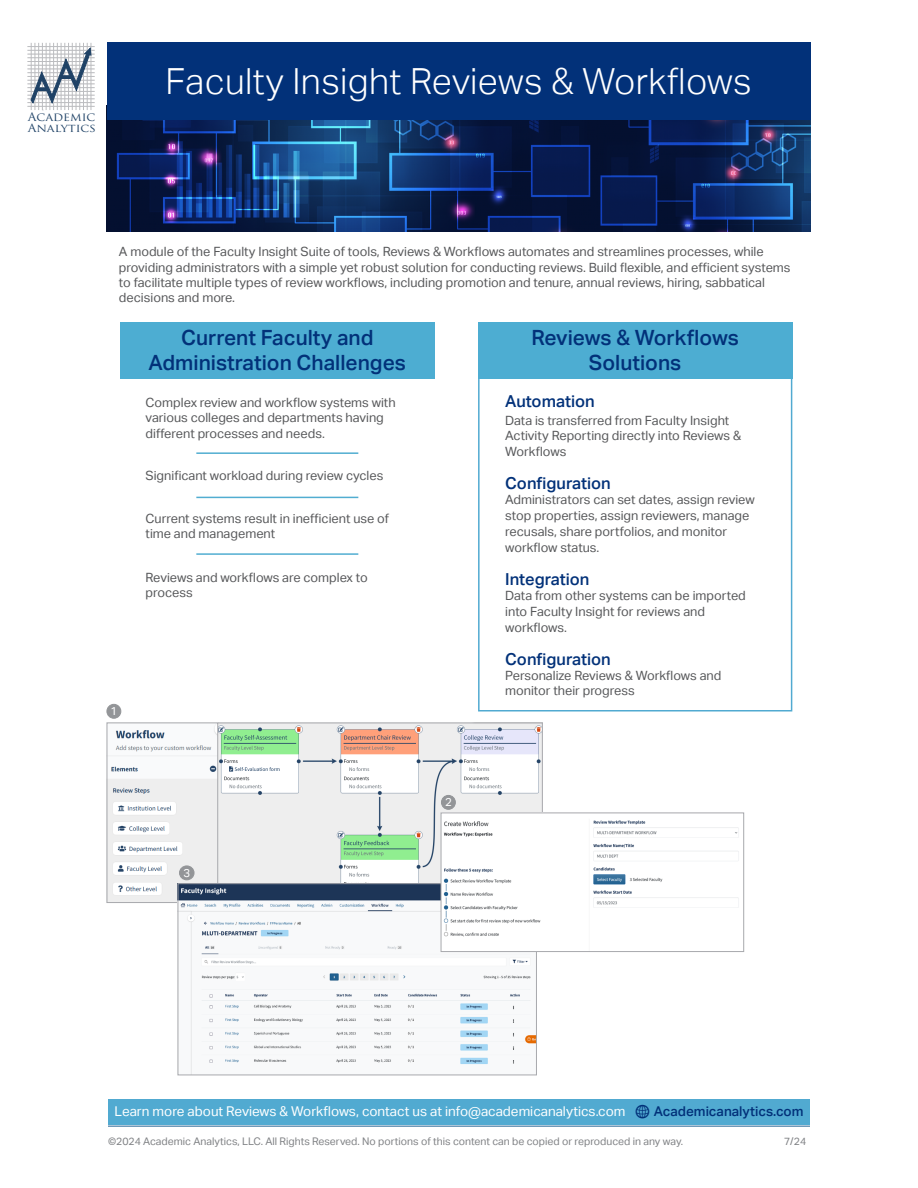
<style>
.page{position:relative;width:918px;height:1188px;background:#fff}
.page>*{position:absolute;margin:0;border:0;box-sizing:border-box;transform-origin:0 0}
.t1{font:300 36px "Aktiv Grotesk";letter-spacing:.01em;color:#fff}
.t2{font:500 21px/25.2px "Aktiv Grotesk";color:#023179;text-align:center}
.t3{font:500 16.5px "Aktiv Grotesk";color:#023179}
.t4{font:13.5px "Aktiv Grotesk";color:#fff}
.t5{font:12.75px/15.3px "Aktiv Grotesk";color:#57585a}
.t6{font:11.55px "Trajan Pro";color:#1f4266;scale:1.08 1}
.t7{font:11.55px "Aktiv Grotesk";color:#fff}
.t8{font:11.25px "Trajan Pro";color:#1f4266;scale:1.11 1}
.Paragraph_Style_1{font:10.5px "Aktiv Grotesk";color:#808285}
.s1{font-family:"Modern Pictograms";font-size:21px;color:#023179}
.s2{font-weight:500;color:#023179}
</style>
<div class="page">
<img style="left:596px;top:120px;width:214px;height:111px">
<hr style="left:27px;top:106px;width:68px;height:1px;background:#bcbdc0">
<hr style="left:27px;top:102px;width:68px;height:1px;background:#bcbdc0">
<hr style="left:27px;top:99px;width:68px;height:1px;background:#bcbdc0">
<hr style="left:27px;top:95px;width:68px;height:1px;background:#bcbdc0">
<hr style="left:27px;top:91px;width:68px;height:1px;background:#bcbdc0">
<hr style="left:27px;top:87px;width:68px;height:1px;background:#bcbdc0">
<hr style="left:27px;top:84px;width:68px;height:1px;background:#bcbdc0">
<hr style="left:27px;top:80px;width:68px;height:1px;background:#bcbdc0">
<hr style="left:27px;top:76px;width:68px;height:1px;background:#bcbdc0">
<hr style="left:27px;top:72px;width:68px;height:1px;background:#bcbdc0">
<hr style="left:27px;top:69px;width:68px;height:1px;background:#bcbdc0">
<hr style="left:27px;top:65px;width:68px;height:1px;background:#bcbdc0">
<hr style="left:27px;top:61px;width:68px;height:1px;background:#bcbdc0">
<hr style="left:27px;top:54px;width:68px;height:1px;background:#bcbdc0">
<hr style="left:27px;top:58px;width:68px;height:1px;background:#bcbdc0">
<hr style="left:27px;top:50px;width:68px;height:1px;background:#bcbdc0">
<hr style="left:31px;top:43px;width:1px;height:67px;background:#bcbdc0">
<hr style="left:35px;top:43px;width:1px;height:67px;background:#bcbdc0">
<hr style="left:38px;top:43px;width:1px;height:67px;background:#bcbdc0">
<hr style="left:42px;top:43px;width:1px;height:67px;background:#bcbdc0">
<hr style="left:46px;top:43px;width:1px;height:67px;background:#bcbdc0">
<hr style="left:50px;top:43px;width:1px;height:67px;background:#bcbdc0">
<hr style="left:53px;top:43px;width:1px;height:67px;background:#bcbdc0">
<hr style="left:57px;top:43px;width:1px;height:67px;background:#bcbdc0">
<hr style="left:61px;top:43px;width:1px;height:67px;background:#bcbdc0">
<hr style="left:65px;top:43px;width:1px;height:67px;background:#bcbdc0">
<hr style="left:68px;top:43px;width:1px;height:67px;background:#bcbdc0">
<hr style="left:72px;top:43px;width:1px;height:67px;background:#bcbdc0">
<hr style="left:76px;top:43px;width:1px;height:67px;background:#bcbdc0">
<hr style="left:83px;top:43px;width:1px;height:67px;background:#bcbdc0">
<hr style="left:79px;top:43px;width:1px;height:67px;background:#bcbdc0">
<hr style="left:87px;top:43px;width:1px;height:67px;background:#bcbdc0">
<hr style="left:91px;top:43px;width:1px;height:67px;background:#bcbdc0">
<hr style="left:27px;top:46px;width:68px;height:1px;background:#bcbdc0">
<svg style="left:31px;top:47px;width:60px;height:57px"></svg>
<hr style="left:108px;top:1126px;width:702px;height:1px;background:#216191">
<img style="left:218px;top:724px;width:323px;height:159px">
<img style="left:109px;top:724px;width:107px;height:177px">
<div style="left:107px;top:722px;width:111px;height:181px;border:1px solid #a8a9ad"></div>
<img style="left:180px;top:885px;width:355px;height:188px">
<div style="left:178px;top:883px;width:359px;height:192px;border:1px solid #a8a9ad"></div>
<div style="left:107px;top:704px;width:14px;height:14px;background:#939598;border-radius:50%"></div>
<div style="left:107px;top:704px;width:14px;height:15px;border:1px solid #939598;border-radius:50%"></div>
<div style="left:441px;top:795px;width:14px;height:14px;background:#939598;border-radius:50%"></div>
<div style="left:441px;top:795px;width:15px;height:15px;border:1px solid #939598;border-radius:50%"></div>
<div style="left:180px;top:866px;width:14px;height:14px;background:#939598;border-radius:50%"></div>
<div style="left:179px;top:866px;width:15px;height:14px;border:1px solid #939598;border-radius:50%"></div>
<img style="left:107px;top:120px;width:489px;height:111px">
<div style="left:107px;top:42px;width:703px;height:78px;background:#023179"></div>
<div style="left:120px;top:322px;width:314px;height:56px;background:#4dadd2"></div>
<hr style="left:196px;top:452px;width:162px;height:2px;background:#51add1">
<hr style="left:196px;top:497px;width:162px;height:1px;background:#51add1">
<hr style="left:196px;top:553px;width:162px;height:2px;background:#51add1">
<div style="left:478px;top:375px;width:314px;height:337px;border:2px solid #51aad1"></div>
<div style="left:478px;top:322px;width:314px;height:56px;background:#4dadd2"></div>
<img style="left:443px;top:815px;width:296px;height:135px">
<div style="left:441px;top:813px;width:303px;height:139px;border:1px solid #a8a9ad"></div>
<div style="left:108px;top:1099px;width:702px;height:26px;background:#51aad1"></div>
<p class="t6" style="left:28px;top:110px;width:64px">Academic</p>
<p class="t8" style="left:28px;top:121px;width:63px">Analytics</p>
<p class="t1" style="left:166px;top:61px;width:588px">Faculty Insight Reviews &amp; Workflows</p>
<p class="t5" style="left:119px;top:244px;width:673px">A module of the Faculty Insight Suite of tools, Reviews &amp; Workflows automates and streamlines processes, while providing administrators with a simple yet robust solution for conducting reviews. Build flexible, and efficient systems to facilitate multiple types of review workflows, including promotion and tenure, annual reviews, hiring, sabbatical decisions and more.</p>
<p class="t2" style="left:149px;top:325px;width:259px">Current Faculty and<br>Administration Challenges</p>
<p class="t5" style="left:146px;top:395px;width:252px">Complex review and workflow systems with various colleges and departments having different processes and needs.</p>
<p class="t5" style="left:146px;top:467px;width:239px">Significant workload during review cycles</p>
<p class="t5" style="left:146px;top:511px;width:245px">Current systems result in inefficient use of time and management</p>
<p class="t5" style="left:146px;top:570px;width:224px">Reviews and workflows are complex to process</p>
<p class="t2" style="left:531px;top:325px;width:209px">Reviews &amp; Workflows<br>Solutions</p>
<p class="t3" style="left:505px;top:392px;width:91px">Automation</p>
<p class="t5" style="left:505px;top:413px;width:237px">Data is transferred from Faculty Insight<br>Activity Reporting directly into Reviews &amp;<br>Workflows</p>
<p class="t3" style="left:505px;top:473px;width:107px">Configuration</p>
<p class="t5" style="left:505px;top:492px;width:251px;line-height:15.8px">Administrators can set dates, assign review stop properties, assign reviewers, manage recusals, share portfolios, and monitor workflow status.</p>
<p class="t3" style="left:505px;top:569px;width:86px">Integration</p>
<p class="t5" style="left:505px;top:588px;width:242px;line-height:15.8px">Data from other systems can be imported into Faculty Insight for reviews and workflows.</p>
<p class="t3" style="left:505px;top:649px;width:107px">Configuration</p>
<p class="t5" style="left:505px;top:668px;width:218px">Personalize Reviews &amp; Workflows and monitor their progress</p>
<p class="t7" style="left:110px;top:704px;width:8px">1</p>
<p class="t7" style="left:183px;top:866px;width:8px">3</p>
<p class="t7" style="left:445px;top:795px;width:8px">2</p>
<p class="t4" style="left:115px;top:1104px;width:690px">Learn more about Reviews &amp; Workflows, contact us at info@academicanalytics.com <span class="s1">w</span> <span class="s2">Academicanalytics.com</span></p>
<p class="Paragraph_Style_1" style="left:108px;top:1135px;width:577px">©2024 Academic Analytics, LLC. All Rights Reserved. No portions of this content can be copied or reproduced in any way.</p>
<p class="Paragraph_Style_1" style="left:784px;top:1135px;width:24px">7/24</p>
</div>
